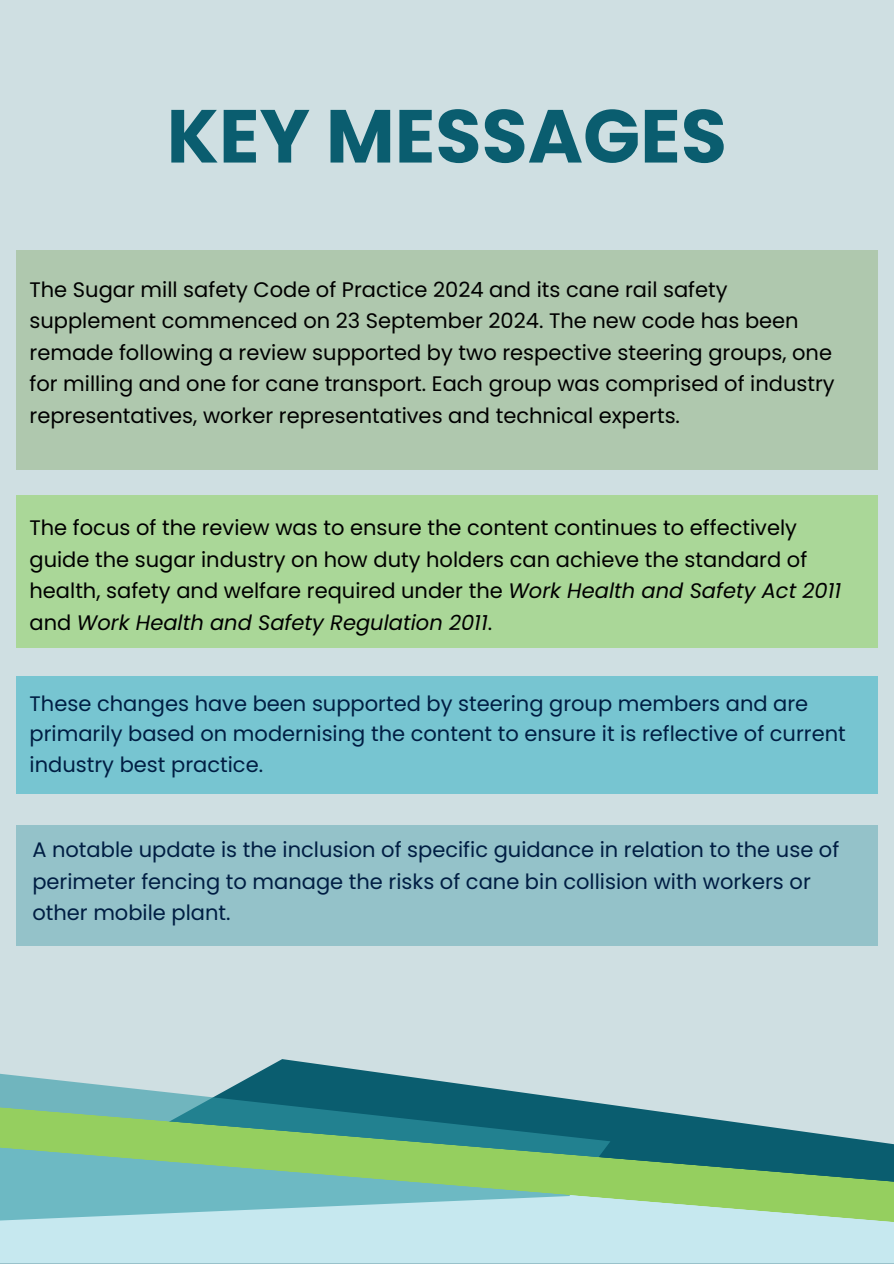
<style>
.page{position:relative;width:894px;height:1264px;background:#fff}
.page>*{position:absolute;margin:0;border:0;box-sizing:border-box;transform-origin:0 0}
.t1{font:700 75px "Poppins";color:#0a5d6f}
.t2{font:21px/31.5px "Poppins";color:#000}
.t3{font:21px/30.3px "Poppins";color:#001e43}
.s1{font-style:italic}
</style>
<div class="page">
<div style="left:0;top:0;width:893px;height:1263px;background:#cfdfe2"></div>
<div style="left:16px;top:250px;width:860px;height:219px;background:#afc8ae"></div>
<div style="left:16px;top:676px;width:861px;height:117px;background:#77c5d1"></div>
<svg style="left:259px;top:1059px;width:353px;height:46px"></svg>
<div style="left:0;top:1223px;width:893px;height:40px;background:#c6e8ef"></div>
<svg style="left:0;top:1072px;width:610px;height:33px"></svg>
<svg style="left:0;top:1105px;width:893px;height:118px"></svg>
<div style="left:16px;top:825px;width:861px;height:120px;background:#94c2c9"></div>
<div style="left:16px;top:496px;width:861px;height:152px;background:#aad798"></div>
<h1 class="t1" style="left:167px;top:84px;width:561px">KEY MESSAGES</h1>
<p class="t2" style="left:29px;top:273px;width:806px">The Sugar mill safety Code of Practice 2024 and its cane rail safety supplement commenced on 23 September 2024. The new code has been remade following a review supported by two respective steering groups, one for milling and one for cane transport. Each group was comprised of industry representatives, worker representatives and technical experts.</p>
<p class="t2" style="left:29px;top:512px;width:813px">The focus of the review was to ensure the content continues to effectively guide the sugar industry on how duty holders can achieve the standard of health, safety and welfare required under the <span class="s1">Work Health and Safety Act 2011 </span>and <span class="s1">Work Health and Safety Regulation 2011</span>.</p>
<p class="t3" style="left:30px;top:688px;width:817px">These changes have been supported by steering group members and are primarily based on modernising the content to ensure it is reflective of current industry best practice.</p>
<p class="t3" style="left:32px;top:834px;width:808px;line-height:31.5px">A notable update is the inclusion of specific guidance in relation to the use of perimeter fencing to manage the risks of cane bin collision with workers or other mobile plant.</p>
</div>
